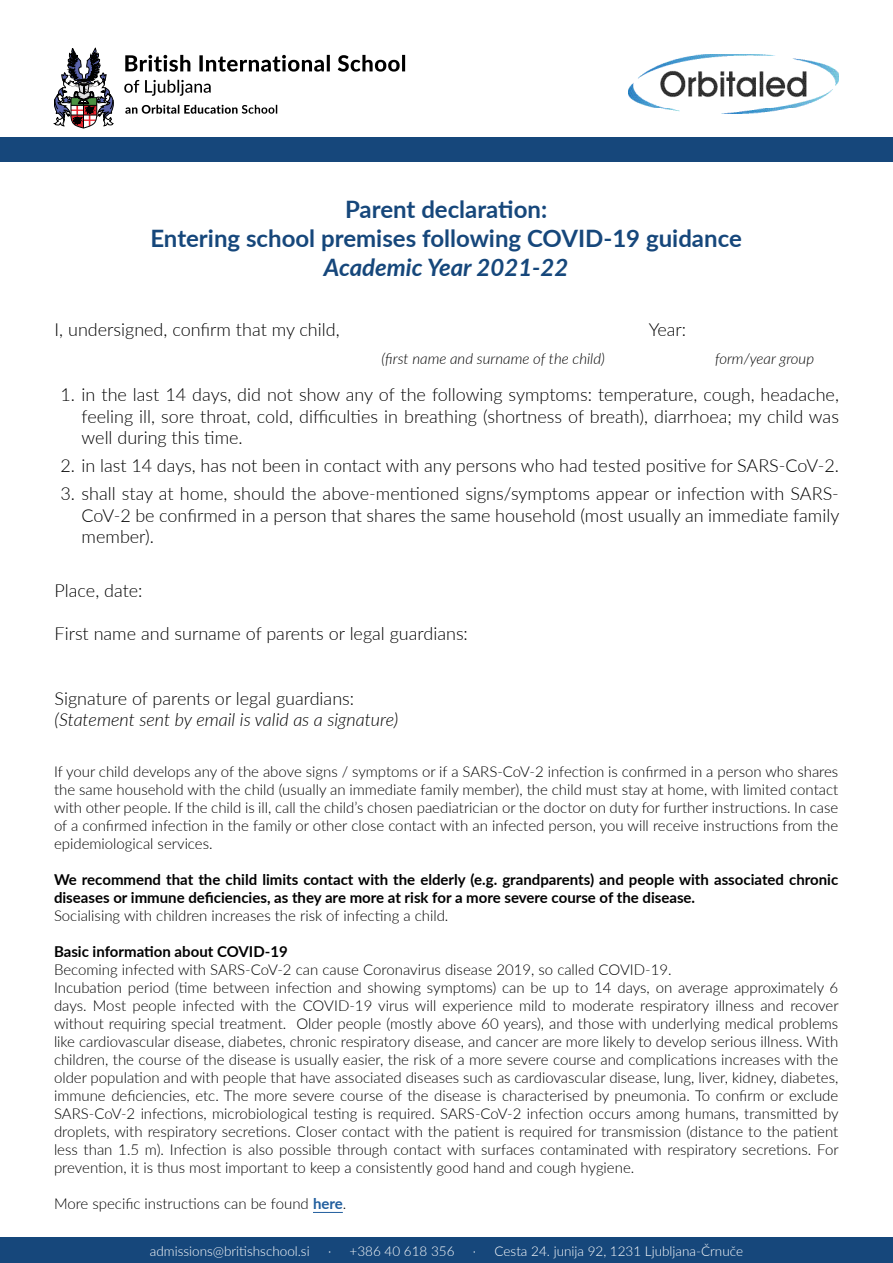
<style>
.page{position:relative;width:893px;height:1263px;background:#fff}
.page>*{position:absolute;margin:0;border:0;box-sizing:border-box;transform-origin:0 0}
.t1{font:700 24px/28.8px "Lato";color:#16477b;text-align:center}
.t2{font:italic 700 24px "Lato";color:#16477b}
.t3{font:300 18px/21.6px "Lato";color:#000;text-align:justify}
.t4{font:italic 300 18px "Lato";color:#000}
.t5{font:300 15px/18px "Lato";color:#000;text-align:justify}
.t6{font:700 15px/18px "Lato";color:#000}
.t7{font:italic 300 15px "Lato";color:#000}
.t8{font:300 13.5px "Lato";color:#fff}
.s1{font-weight:700;color:#215e9e}
</style>
<div class="page">
<svg style="left:125px;top:105px;width:152px;height:9px"></svg>
<svg style="left:124px;top:80px;width:87px;height:16px"></svg>
<svg style="left:125px;top:55px;width:280px;height:17px"></svg>
<svg style="left:54px;top:48px;width:60px;height:80px"></svg>
<img style="left:629px;top:54px;width:210px;height:60px">
<div style="left:0;top:137px;width:893px;height:25px;background:#16477b"></div>
<div style="left:0;top:1238px;width:893px;height:25px;background:#16477b"></div>
<hr style="left:313px;top:1212px;width:30px;height:1px;background:#215e9e">
<h1 class="t1" style="left:150px;top:194px;width:593px">Parent declaration:<br>Entering school premises following COVID-19 guidance</h1>
<h1 class="t2" style="left:324px;top:250px;width:246px">Academic Year 2021-22</h1>
<p class="t3" style="left:55px;top:318px;width:287px">I, undersigned, confirm that my child,</p>
<p class="t3" style="left:649px;top:318px;width:39px">Year:</p>
<p class="t7" style="left:382px;top:348px;width:225px">(first name and surname of the child)</p>
<p class="t7" style="left:715px;top:348px;width:101px">form/year group</p>
<p class="t3" style="left:82px;top:383px;width:759px;text-indent:-21px">1. in the last 14 days, did not show any of the following symptoms: temperature, cough, headache, feeling ill, sore throat, cold, difficulties in breathing (shortness of breath), diarrhoea; my child was well during this time.</p>
<p class="t3" style="left:60px;top:454px;width:780px">2. in last 14 days, has not been in contact with any persons who had tested positive for SARS-CoV-2.</p>
<p class="t3" style="left:82px;top:482px;width:759px;text-indent:-21px">3. shall stay at home, should the above-mentioned signs/symptoms appear or infection with SARS-CoV-2 be confirmed in a person that shares the same household (most usually an immediate family member).</p>
<p class="t3" style="left:55px;top:579px;width:89px">Place, date:</p>
<p class="t3" style="left:55px;top:622px;width:415px">First name and surname of parents or legal guardians:</p>
<p class="t3" style="left:55px;top:687px;width:301px">Signature of parents or legal guardians:</p>
<p class="t4" style="left:55px;top:707px;width:345px">(Statement sent by email is valid as a signature)</p>
<p class="t5" style="left:54px;top:762px;width:786px">If your child develops any of the above signs / symptoms or if a SARS-CoV-2 infection is confirmed in a person who shares the same household with the child (usually an immediate family member), the child must stay at home, with limited contact with other people. If the child is ill, call the child’s chosen paediatrician or the doctor on duty for further instructions. In case of a confirmed infection in the family or other close contact with an infected person, you will receive instructions from the epidemiological services.</p>
<p class="t6" style="left:54px;top:870px;width:786px">We recommend that the child limits contact with the elderly (e.g. grandparents) and people with associated chronic diseases or immune deficiencies, as they are more at risk for a more severe course of the disease.</p>
<p class="t5" style="left:54px;top:906px;width:396px">Socialising with children increases the risk of infecting a child.</p>
<p class="t6" style="left:54px;top:942px;width:235px">Basic information about COVID-19</p>
<p class="t5" style="left:54px;top:960px;width:786px;text-align:left">Becoming infected with SARS-CoV-2 can cause Coronavirus disease 2019, so called COVID-19.<br>Incubation period (time between infection and showing symptoms) can be up to 14 days, on average approximately 6 days. Most people infected with the COVID-19 virus will experience mild to moderate respiratory illness and recover without requiring special treatment. Older people (mostly above 60 years), and those with underlying medical problems like cardiovascular disease, diabetes, chronic respiratory disease, and cancer are more likely to develop serious illness. With children, the course of the disease is usually easier, the risk of a more severe course and complications increases with the older population and with people that have associated diseases such as cardiovascular disease, lung, liver, kidney, diabetes, immune deficiencies, etc. The more severe course of the disease is characterised by pneumonia. To confirm or exclude SARS-CoV-2 infections, microbiological testing is required. SARS-CoV-2 infection occurs among humans, transmitted by droplets, with respiratory secretions. Closer contact with the patient is required for transmission (distance to the patient less than 1.5 m). Infection is also possible through contact with surfaces contaminated with respiratory secretions. For prevention, it is thus most important to keep a consistently good hand and cough hygiene.</p>
<p class="t5" style="left:54px;top:1194px;width:294px">More specific instructions can be found <span class="s1">here</span>.</p>
<p class="t8" style="left:150px;top:1242px;width:161px">admissions@britishschool.si</p>
<p class="t8" style="left:328px;top:1242px;width:128px">· +386 40 618 356</p>
<p class="t8" style="left:473px;top:1242px;width:272px">· Cesta 24. junija 92, 1231 Ljubljana-Črnuče</p>
</div>
